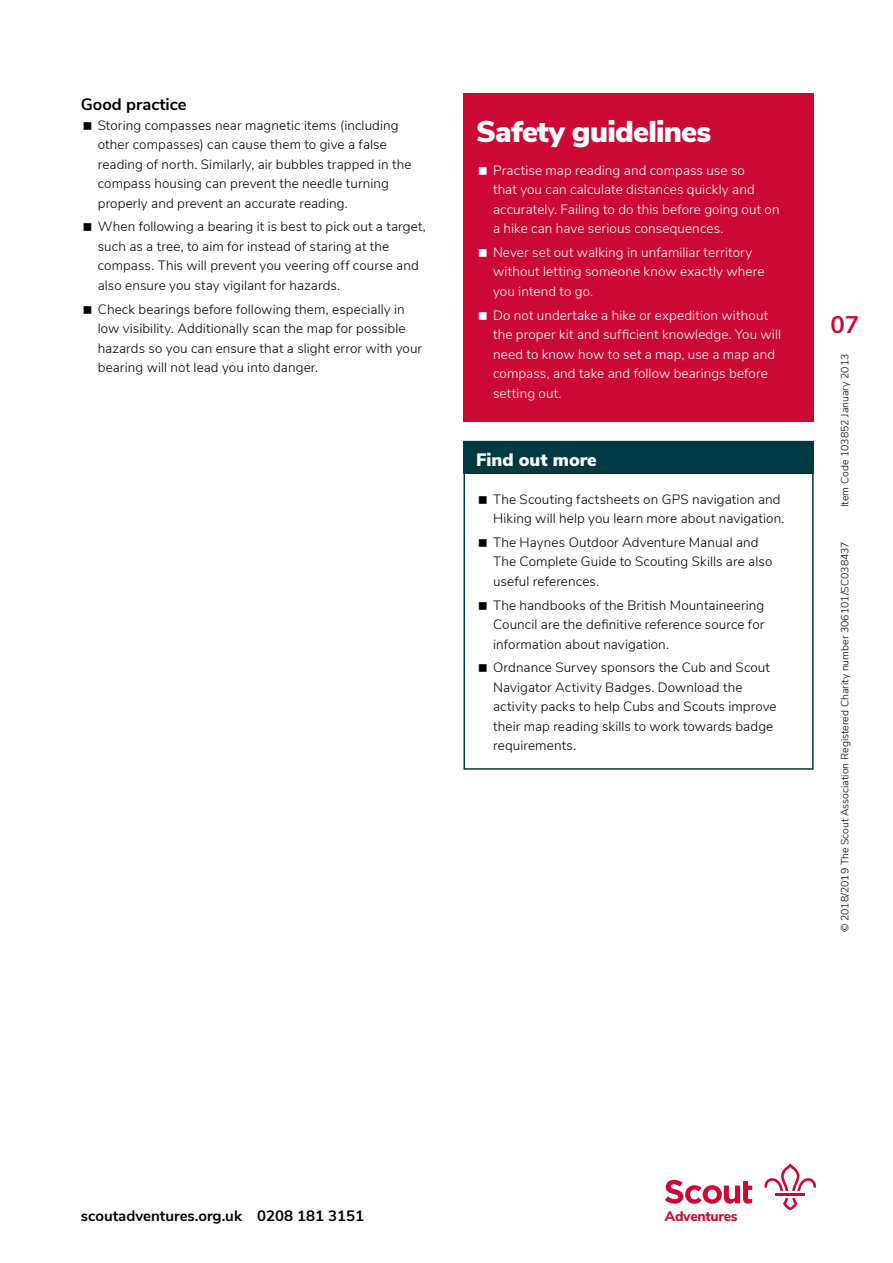
<style>
.page{position:relative;width:893px;height:1263px;background:#fff}
.page>*{position:absolute;margin:0;border:0;box-sizing:border-box;transform-origin:0 0}
.t1{font:900 30px "Nunito Sans";letter-spacing:-.025em;color:#fff}
.t2{font:700 24px "Nunito Sans";color:#cc0935}
.t3{font:900 18px "Nunito Sans";color:#fff}
.t4{font:700 16.5px "Nunito Sans";color:#000}
.t5{font:700 15px "Nunito Sans";color:#000}
.t6{font:800 13.95px "Nunito Sans";letter-spacing:-.02em;color:#cc0935}
.t7{font:300 13.5px/19.5px "Nunito Sans";letter-spacing:.005em;color:#000}
.t8{font:300 13.5px/19.5px "Nunito Sans";letter-spacing:.01em;color:#fff}
.t9{font:300 10.5px "Nunito Sans";color:#000}
</style>
<div class="page">
<svg style="left:665px;top:1180px;width:87px;height:24px"></svg>
<svg style="left:783px;top:1198px;width:14px;height:12px"></svg>
<svg style="left:764px;top:1163px;width:52px;height:28px"></svg>
<hr style="left:775px;top:1193px;width:30px;height:3px;background:#cc0935">
<div style="left:463px;top:441px;width:351px;height:329px;border:2px solid #003843"></div>
<div style="left:463px;top:94px;width:351px;height:328px;background:#cc0935"></div>
<div style="left:463px;top:441px;width:351px;height:33px;background:#003843"></div>
<p class="t4" style="left:81px;top:92px;width:107px">Good practice</p>
<p class="t7" style="left:98px;top:114px;width:315px">Storing compasses near magnetic items (including other compasses) can cause them to give a false reading of north. Similarly, air bubbles trapped in the compass housing can prevent the needle turning properly and prevent an accurate reading.</p>
<p class="t7" style="left:98px;top:216px;width:330px">When following a bearing it is best to pick out a target, such as a tree, to aim for instead of staring at the compass. This will prevent you veering off course and also ensure you stay vigilant for hazards.</p>
<p class="t7" style="left:98px;top:298px;width:326px">Check bearings before following them, especially in low visibility. Additionally scan the map for possible hazards so you can ensure that a slight error with your bearing will not lead you into danger.</p>
<h1 class="t1" style="left:476px;top:110px;width:236px">Safety guidelines</h1>
<p class="t8" style="left:493px;top:159px;width:288px">Practise map reading and compass use so<br>that you can calculate distances quickly and accurately. Failing to do this before going out on a hike can have serious consequences.</p>
<p class="t8" style="left:493px;top:242px;width:273px">Never set out walking in unfamiliar territory without letting someone know exactly where you intend to go.</p>
<p class="t8" style="left:493px;top:304px;width:289px">Do not undertake a hike or expedition without the proper kit and sufficient knowledge. You will need to know how to set a map, use a map and compass, and take and follow bearings before setting out.</p>
<h3 class="t3" style="left:476px;top:446px;width:122px">Find out more</h3>
<p class="t7" style="left:493px;top:488px;width:293px">The Scouting factsheets on GPS navigation and<br>Hiking will help you learn more about navigation.</p>
<p class="t7" style="left:493px;top:531px;width:281px">The Haynes Outdoor Adventure Manual and<br>The Complete Guide to Scouting Skills are also useful references.</p>
<p class="t7" style="left:493px;top:594px;width:273px;text-align:justify">The handbooks of the British Mountaineering Council are the definitive reference source for information about navigation.</p>
<p class="t7" style="left:493px;top:657px;width:285px">Ordnance Survey sponsors the Cub and Scout Navigator Activity Badges. Download the activity packs to help Cubs and Scouts improve their map reading skills to work towards badge requirements.</p>
<h2 class="t2" style="left:830px;top:307px;width:30px">07</h2>
<p class="t9" style="left:837px;top:507px;width:155px;rotate:-90deg">Item Code 103852 January 2013</p>
<p class="t9" style="left:837px;top:932px;width:393px;rotate:-90deg">© 2018/2019 The Scout Association Registered Charity number 306101/SC038437</p>
<p class="t5" style="left:81px;top:1204px;width:285px">scoutadventures.org.uk 0208 181 3151</p>
<p class="t6" style="left:665px;top:1206px;width:74px">Adventures</p>
</div>
